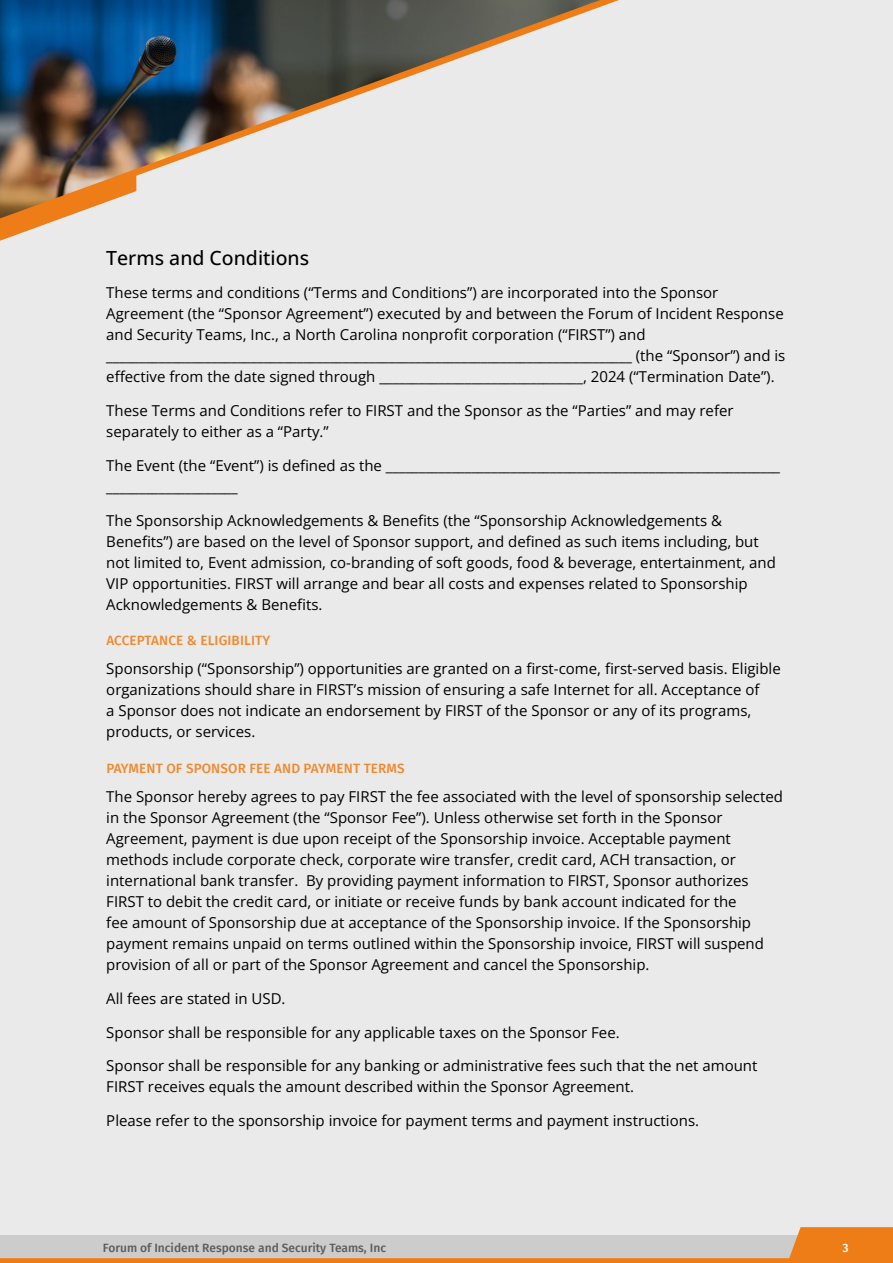
<style>
.page{position:relative;width:893px;height:1263px;background:#eaeaea}
.page>*{position:absolute;margin:0;border:0;box-sizing:border-box;transform-origin:0 0}
.t1{font:500 19.5px "Open Sans";color:#000}
.t2{font:15px/21px "Open Sans";color:#000}
.t3{font:500 13.5px "Fira Sans";letter-spacing:.01em;color:#f18a2e}
.t4{font:500 12px "Fira Sans";color:#5c5c5d}
.t5{font:500 12px "Fira Sans";color:#fff}
</style>
<div class="page">
<img style="left:0;top:0;width:619px;height:241px">
<svg style="left:0;top:1227px;width:893px;height:34px"></svg>
<hr style="left:0;top:1261px;width:893px;height:2px;background:#ef7d17">
<h1 class="t1" style="left:106px;top:244px;width:204px">Terms and Conditions</h1>
<p class="t2" style="left:106px;top:282px;width:681px">These terms and conditions (“Terms and Conditions”) are incorporated into the Sponsor Agreement (the “Sponsor Agreement”) executed by and between the Forum of Incident Response and Security Teams, Inc., a North Carolina nonprofit corporation (“FIRST”) and ________________________________________________________________________________ (the “Sponsor”) and is effective from the date signed through _______________________________, 2024 (“Termination Date”).</p>
<p class="t2" style="left:106px;top:400px;width:629px">These Terms and Conditions refer to FIRST and the Sponsor as the “Parties” and may refer separately to either as a “Party.”</p>
<p class="t2" style="left:106px;top:454px;width:675px">The Event (the “Event”) is defined as the ____________________________________________________________ ____________________</p>
<p class="t2" style="left:106px;top:509px;width:671px">The Sponsorship Acknowledgements &amp; Benefits (the “Sponsorship Acknowledgements &amp; Benefits”) are based on the level of Sponsor support, and defined as such items including, but not limited to, Event admission, co-branding of soft goods, food &amp; beverage, entertainment, and VIP opportunities. FIRST will arrange and bear all costs and expenses related to Sponsorship Acknowledgements &amp; Benefits.</p>
<p class="t3" style="left:106px;top:629px;width:165px">ACCEPTANCE &amp; ELIGIBILITY</p>
<p class="t2" style="left:106px;top:658px;width:676px">Sponsorship (“Sponsorship”) opportunities are granted on a first-come, first-served basis. Eligible organizations should share in FIRST’s mission of ensuring a safe Internet for all. Acceptance of<br>a Sponsor does not indicate an endorsement by FIRST of the Sponsor or any of its programs, products, or services.</p>
<p class="t3" style="left:106px;top:757px;width:300px">PAYMENT OF SPONSOR FEE AND PAYMENT TERMS</p>
<p class="t2" style="left:106px;top:786px;width:678px">The Sponsor hereby agrees to pay FIRST the fee associated with the level of sponsorship selected in the Sponsor Agreement (the “Sponsor Fee”). Unless otherwise set forth in the Sponsor Agreement, payment is due upon receipt of the Sponsorship invoice. Acceptable payment methods include corporate check, corporate wire transfer, credit card, ACH transaction, or international bank transfer. By providing payment information to FIRST, Sponsor authorizes FIRST to debit the credit card, or initiate or receive funds by bank account indicated for the<br>fee amount of Sponsorship due at acceptance of the Sponsorship invoice. If the Sponsorship payment remains unpaid on terms outlined within the Sponsorship invoice, FIRST will suspend provision of all or part of the Sponsor Agreement and cancel the Sponsorship.</p>
<p class="t2" style="left:106px;top:988px;width:181px">All fees are stated in USD.</p>
<p class="t2" style="left:106px;top:1021px;width:515px">Sponsor shall be responsible for any applicable taxes on the Sponsor Fee.</p>
<p class="t2" style="left:106px;top:1055px;width:653px">Sponsor shall be responsible for any banking or administrative fees such that the net amount<br>FIRST receives equals the amount described within the Sponsor Agreement.</p>
<p class="t2" style="left:106px;top:1110px;width:594px">Please refer to the sponsorship invoice for payment terms and payment instructions.</p>
<p class="t4" style="left:103px;top:1238px;width:285px">Forum of Incident Response and Security Teams, Inc</p>
<p class="t5" style="left:843px;top:1238px;width:8px">3</p>
</div>
